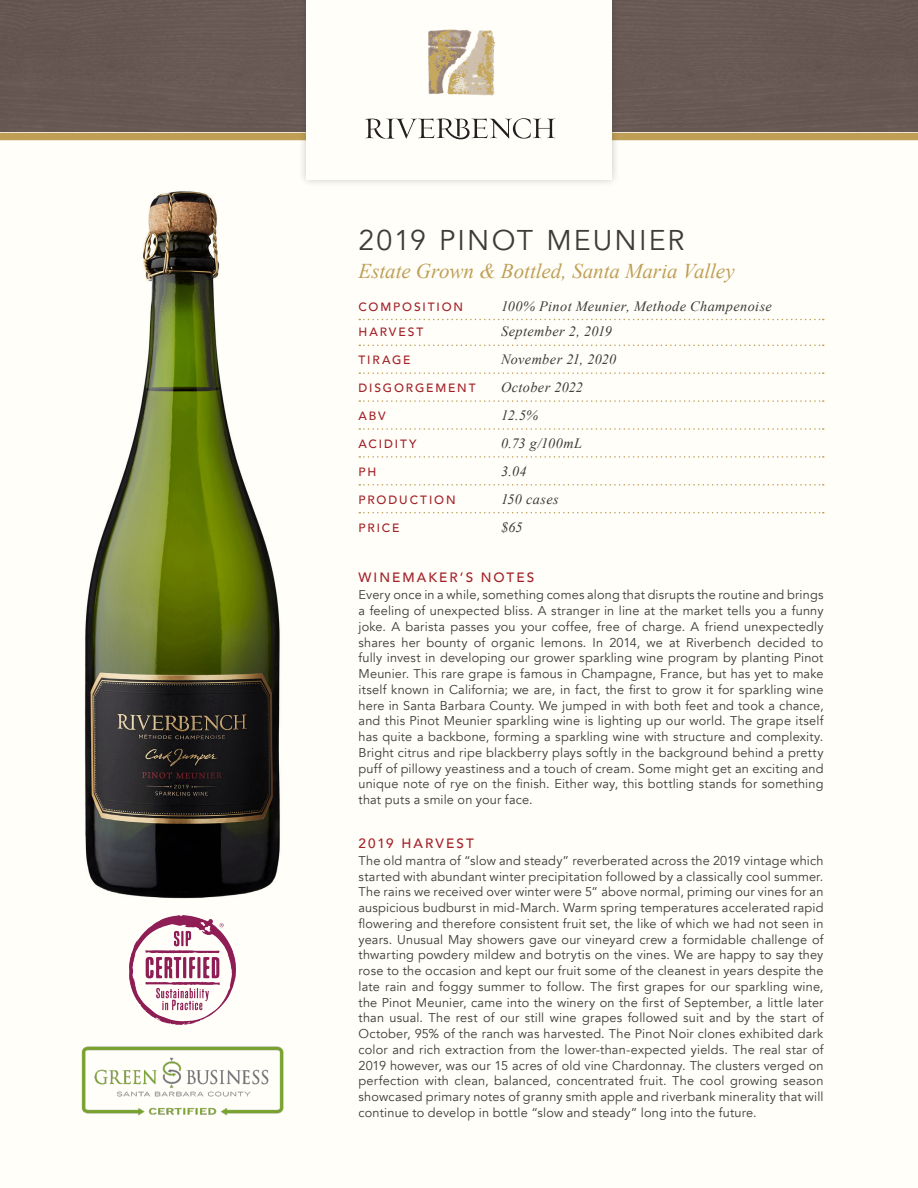
<style>
.page{position:relative;width:918px;height:1188px;background:#fffef8}
.page>*{position:absolute;margin:0;border:0;box-sizing:border-box;transform-origin:0 0}
.t1{font:28.5px "Avenir";letter-spacing:.08em;color:#3e3b38}
.t2{font:italic 21px "Times New Roman";letter-spacing:-.005em;color:#bf9f56}
.t3{font:italic 14.25px "Times New Roman";letter-spacing:.025em;color:#3e3b38}
.t4{font:500 13.5px "Avenir";letter-spacing:.155em;color:#a32129}
.t5{font:12.75px/15.8px "Avenir";letter-spacing:.015em;color:#3e3b38;text-align:justify}
.t6{font:500 12px "Avenir";letter-spacing:.155em;color:#a32129}
</style>
<div class="page">
<div style="left:0;top:133px;width:918px;height:7px;background:#bf9f56"></div>
<div style="left:0;top:0;width:918px;height:132px;background:#685853"></div>
<div style="left:298px;top:0;width:322px;height:188px;background:#231f20;opacity:.25"></div>
<div style="left:306px;top:0;width:306px;height:179px;background:#fffef8"></div>
<img style="left:428px;top:29px;width:67px;height:67px">
<svg style="left:365px;top:118px;width:190px;height:22px"></svg>
<img style="left:129px;top:917px;width:106px;height:108px">
<img style="left:84px;top:173px;width:222px;height:744px">
<svg style="left:359px;top:319px;width:465px;height:1px"></svg>
<svg style="left:359px;top:345px;width:465px;height:1px"></svg>
<svg style="left:359px;top:372px;width:465px;height:2px"></svg>
<svg style="left:359px;top:400px;width:465px;height:2px"></svg>
<svg style="left:359px;top:428px;width:465px;height:2px"></svg>
<svg style="left:359px;top:456px;width:465px;height:2px"></svg>
<svg style="left:359px;top:484px;width:465px;height:2px"></svg>
<svg style="left:359px;top:512px;width:465px;height:1px"></svg>
<img style="left:81px;top:1046px;width:203px;height:70px">
<p class="t1" style="left:359px;top:223px;width:327px">2019 PINOT MEUNIER</p>
<p class="t2" style="left:359px;top:256px;width:378px">Estate Grown &amp; Bottled, Santa Maria Valley</p>
<p class="t6" style="left:359px;top:296px;width:106px">COMPOSITION</p>
<p class="t3" style="left:501px;top:296px;width:272px">100% Pinot Meunier, Methode Champenoise</p>
<p class="t6" style="left:359px;top:322px;width:66px">HARVEST</p>
<p class="t3" style="left:501px;top:322px;width:113px">September 2, 2019</p>
<p class="t6" style="left:359px;top:350px;width:54px">TIRAGE</p>
<p class="t3" style="left:501px;top:350px;width:117px">November 21, 2020</p>
<p class="t6" style="left:359px;top:378px;width:119px">DISGORGEMENT</p>
<p class="t3" style="left:501px;top:378px;width:83px">October 2022</p>
<p class="t6" style="left:359px;top:405px;width:29px">ABV</p>
<p class="t3" style="left:501px;top:405px;width:38px">12.5%</p>
<p class="t6" style="left:359px;top:433px;width:60px">ACIDITY</p>
<p class="t3" style="left:501px;top:433px;width:83px">0.73 g/100mL</p>
<p class="t6" style="left:359px;top:461px;width:19px">PH</p>
<p class="t3" style="left:501px;top:461px;width:27px">3.04</p>
<p class="t6" style="left:359px;top:489px;width:99px">PRODUCTION</p>
<p class="t3" style="left:501px;top:489px;width:59px">150 cases</p>
<p class="t6" style="left:359px;top:517px;width:42px">PRICE</p>
<p class="t3" style="left:501px;top:517px;width:23px">$65</p>
<p class="t4" style="left:359px;top:566px;width:177px">WINEMAKER’S NOTES</p>
<p class="t5" style="left:359px;top:587px;width:467px">Every once in a while, something comes along that disrupts the routine and brings a feeling of unexpected bliss. A stranger in line at the market tells you a funny joke. A barista passes you your coffee, free of charge. A friend unexpectedly shares her bounty of organic lemons. In 2014, we at Riverbench decided to fully invest in developing our grower sparkling wine program by planting Pinot Meunier. This rare grape is famous in Champagne, France, but has yet to make itself known in California; we are, in fact, the first to grow it for sparkling wine here in Santa Barbara County. We jumped in with both feet and took a chance, and this Pinot Meunier sparkling wine is lighting up our world. The grape itself has quite a backbone, forming a sparkling wine with structure and complexity.<br>Bright citrus and ripe blackberry plays softly in the background behind a pretty puff of pillowy yeastiness and a touch of cream. Some might get an exciting and unique note of rye on the finish. Either way, this bottling stands for something that puts a smile on your face.</p>
<p class="t4" style="left:359px;top:831px;width:117px">2019 HARVEST</p>
<p class="t5" style="left:359px;top:853px;width:466px">The old mantra of “slow and steady” reverberated across the 2019 vintage which started with abundant winter precipitation followed by a classically cool summer.<br>The rains we received over winter were 5” above normal, priming our vines for an auspicious budburst in mid-March. Warm spring temperatures accelerated rapid flowering and therefore consistent fruit set, the like of which we had not seen in years. Unusual May showers gave our vineyard crew a formidable challenge of thwarting powdery mildew and botrytis on the vines. We are happy to say they rose to the occasion and kept our fruit some of the cleanest in years despite the late rain and foggy summer to follow. The first grapes for our sparkling wine, the Pinot Meunier, came into the winery on the first of September, a little later than usual. The rest of our still wine grapes followed suit and by the start of October, 95% of the ranch was harvested. The Pinot Noir clones exhibited dark color and rich extraction from the lower-than-expected yields. The real star of 2019 however, was our 15 acres of old vine Chardonnay. The clusters verged on perfection with clean, balanced, concentrated fruit. The cool growing season showcased primary notes of granny smith apple and riverbank minerality that will continue to develop in bottle “slow and steady” long into the future.</p>
</div>
